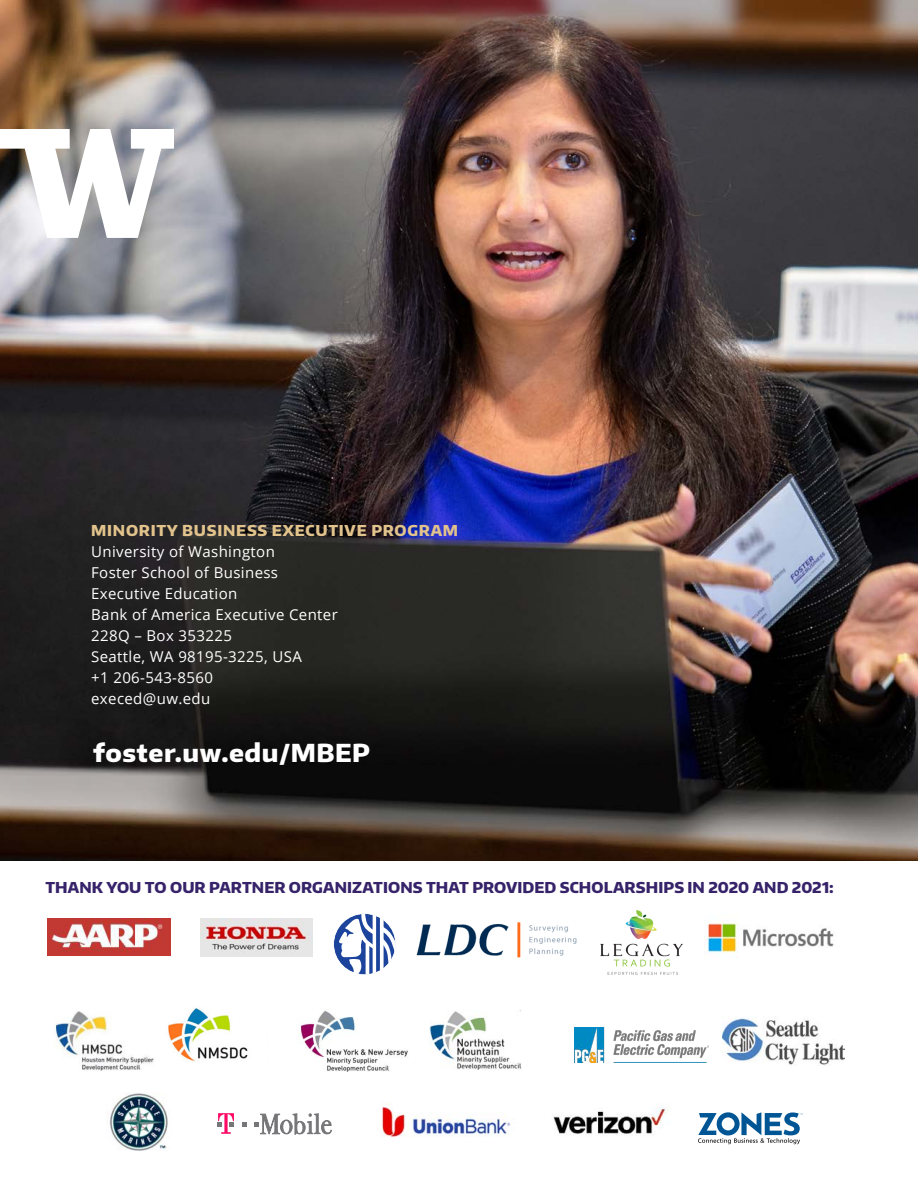
<style>
.page{position:relative;width:918px;height:1188px;background:#fff}
.page>*{position:absolute;margin:0;border:0;box-sizing:border-box;transform-origin:0 0}
.t1{font:800 24.75px "Encode Sans Normal";letter-spacing:.02em;color:#fff}
.Text{font:15px "Open Sans";letter-spacing:.025em;color:#fff}
.C1_Body_Text_Bullet{font:800 15px "Encode Sans Normal";letter-spacing:.005em;color:#36236a}
.Text-2{font:800 15px "Encode Sans Normal";letter-spacing:.05em;color:#e2c38c}
</style>
<div class="page">
<img style="left:0;top:0;width:918px;height:861px">
<svg style="left:0;top:129px;width:174px;height:109px"></svg>
<img style="left:382px;top:1103px;width:129px;height:34px">
<img style="left:574px;top:1028px;width:134px;height:34px">
<img style="left:723px;top:1018px;width:122px;height:47px">
<img style="left:109px;top:1092px;width:59px;height:58px">
<svg style="left:333px;top:913px;width:63px;height:62px"></svg>
<svg style="left:242px;top:1123px;width:4px;height:4px"></svg>
<svg style="left:255px;top:1113px;width:77px;height:22px"></svg>
<svg style="left:218px;top:1113px;width:16px;height:21px"></svg>
<img style="left:47px;top:918px;width:124px;height:38px">
<img style="left:201px;top:918px;width:112px;height:38px">
<img style="left:601px;top:910px;width:81px;height:64px">
<svg style="left:698px;top:1112px;width:105px;height:32px"></svg>
<img style="left:553px;top:1107px;width:118px;height:29px">
<img style="left:704px;top:923px;width:130px;height:30px">
<img style="left:300px;top:1010px;width:108px;height:62px">
<img style="left:168px;top:1008px;width:80px;height:54px">
<img style="left:429px;top:1011px;width:93px;height:59px">
<img style="left:416px;top:922px;width:161px;height:36px">
<img style="left:54px;top:1011px;width:100px;height:60px">
<p class="Text-2" style="left:91px;top:520px;width:368px">MINORITY BUSINESS EXECUTIVE PROGRAM</p>
<p class="Text" style="left:91px;top:541px;width:185px">University of Washington</p>
<p class="Text" style="left:91px;top:562px;width:188px">Foster School of Business</p>
<p class="Text" style="left:91px;top:583px;width:148px">Executive Education</p>
<p class="Text" style="left:91px;top:604px;width:248px">Bank of America Executive Center</p>
<p class="Text" style="left:91px;top:625px;width:142px">228Q – Box 353225</p>
<p class="Text" style="left:91px;top:646px;width:212px">Seattle, WA 98195-3225, USA</p>
<p class="Text" style="left:91px;top:667px;width:123px">+1 206-543-8560</p>
<p class="Text" style="left:91px;top:688px;width:121px">execed@uw.edu</p>
<p class="t1" style="left:93px;top:736px;width:278px">foster.uw.edu/MBEP</p>
<p class="C1_Body_Text_Bullet" style="left:45px;top:878px;width:790px">THANK YOU TO OUR PARTNER ORGANIZATIONS THAT PROVIDED SCHOLARSHIPS IN 2020 AND 2021:</p>
</div>
